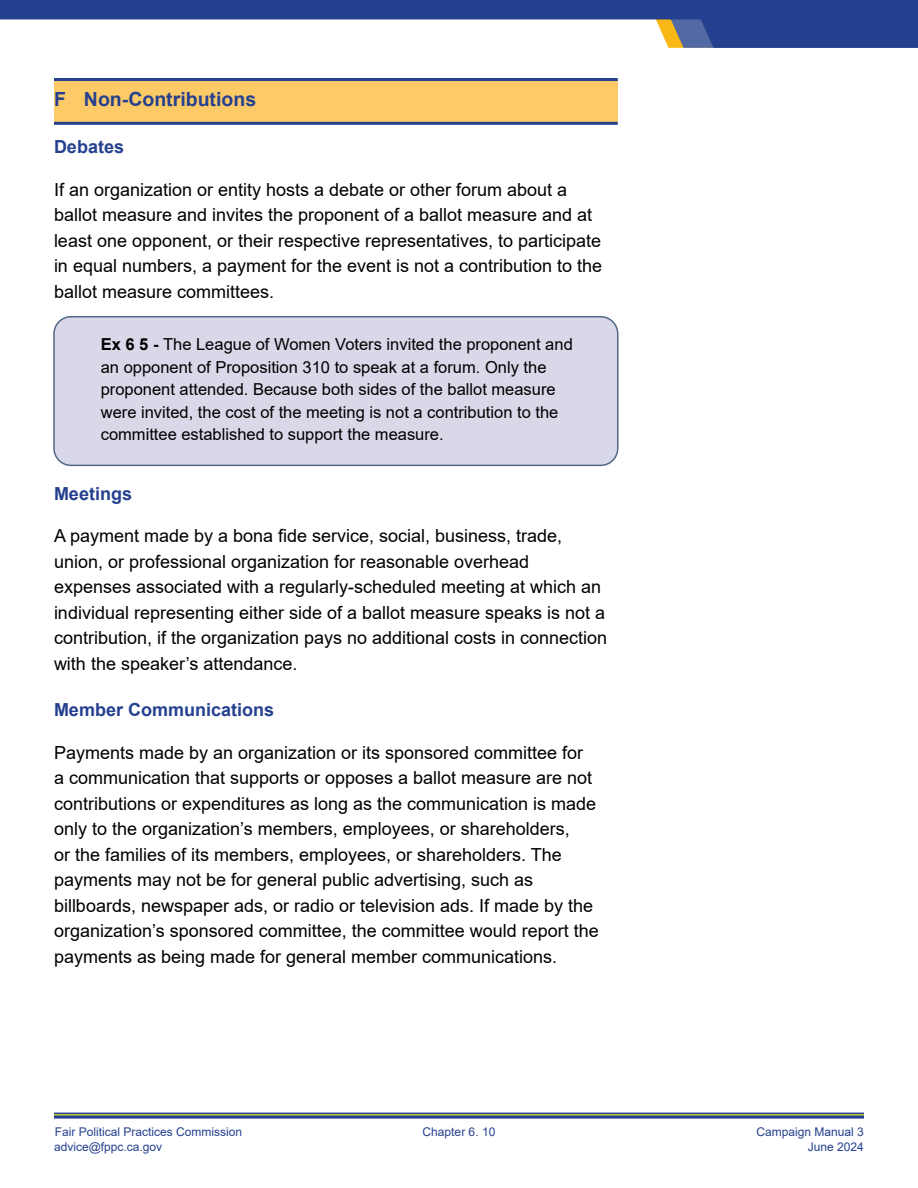
<style>
.page{position:relative;width:918px;height:1188px;background:#fff}
.page>*{position:absolute;margin:0;border:0;box-sizing:border-box;transform-origin:0 0}
.t1{font:700 19.5px "Arial";color:#25408f}
.t2{font:18px/25.5px "Arial";color:#000}
.t3{font:700 18px "Arial";color:#25408f}
.t4{font:16.5px/22.5px "Arial";color:#000}
.t5{font:12px/15px "Arial";color:#25408f}
.s1{font-weight:700}
</style>
<div class="page">
<svg style="left:54px;top:1113px;width:810px;height:6px;fill:#25408f"></svg>
<hr style="left:54px;top:1114px;width:810px;height:1px;background:#faff16">
<svg style="left:0;top:0;width:918px;height:48px;fill:#25408f"></svg>
<div style="left:54px;top:80px;width:564px;height:43px;background:#fcca67"></div>
<hr style="left:54px;top:122px;width:564px;height:3px;background:#25408f">
<hr style="left:54px;top:78px;width:564px;height:3px;background:#25408f">
<div style="left:54px;top:317px;width:564px;height:148px;background:#d8d8e9;border-radius:17px"></div>
<div style="left:53px;top:316px;width:565px;height:150px;border:2px solid #516886;border-radius:17px"></div>
<h2 class="t1" style="left:54px;top:86px;width:204px">F Non-Contributions</h2>
<h3 class="t3" style="left:54px;top:134px;width:72px">Debates</h3>
<p class="t2" style="left:54px;top:177px;width:550px">If an organization or entity hosts a debate or other forum about a ballot measure and invites the proponent of a ballot measure and at least one opponent, or their respective representatives, to participate in equal numbers, a payment for the event is not a contribution to the ballot measure committees.</p>
<p class="t4" style="left:101px;top:333px;width:474px"><span class="s1">Ex 6 5 -</span> The League of Women Voters invited the proponent and an opponent of Proposition 310 to speak at a forum. Only the proponent attended. Because both sides of the ballot measure were invited, the cost of the meeting is not a contribution to the committee established to support the measure.</p>
<h3 class="t3" style="left:54px;top:481px;width:80px">Meetings</h3>
<p class="t2" style="left:54px;top:523px;width:555px">A payment made by a bona fide service, social, business, trade, union, or professional organization for reasonable overhead expenses associated with a regularly-scheduled meeting at which an individual representing either side of a ballot measure speaks is not a contribution, if the organization pays no additional costs in connection with the speaker’s attendance.</p>
<h3 class="t3" style="left:54px;top:697px;width:222px">Member Communications</h3>
<p class="t2" style="left:54px;top:740px;width:546px">Payments made by an organization or its sponsored committee for<br>a communication that supports or opposes a ballot measure are not contributions or expenditures as long as the communication is made only to the organization’s members, employees, or shareholders,<br>or the families of its members, employees, or shareholders. The payments may not be for general public advertising, such as billboards, newspaper ads, or radio or television ads. If made by the organization’s sponsored committee, the committee would report the payments as being made for general member communications.</p>
<p class="t5" style="left:54px;top:1124px;width:190px">Fair Political Practices Commission advice@fppc.ca.gov</p>
<p class="t5" style="left:423px;top:1124px;width:74px">Chapter 6. 10</p>
<p class="t5" style="left:757px;top:1124px;width:109px;text-align:right">Campaign Manual 3<br>June 2024</p>
</div>
